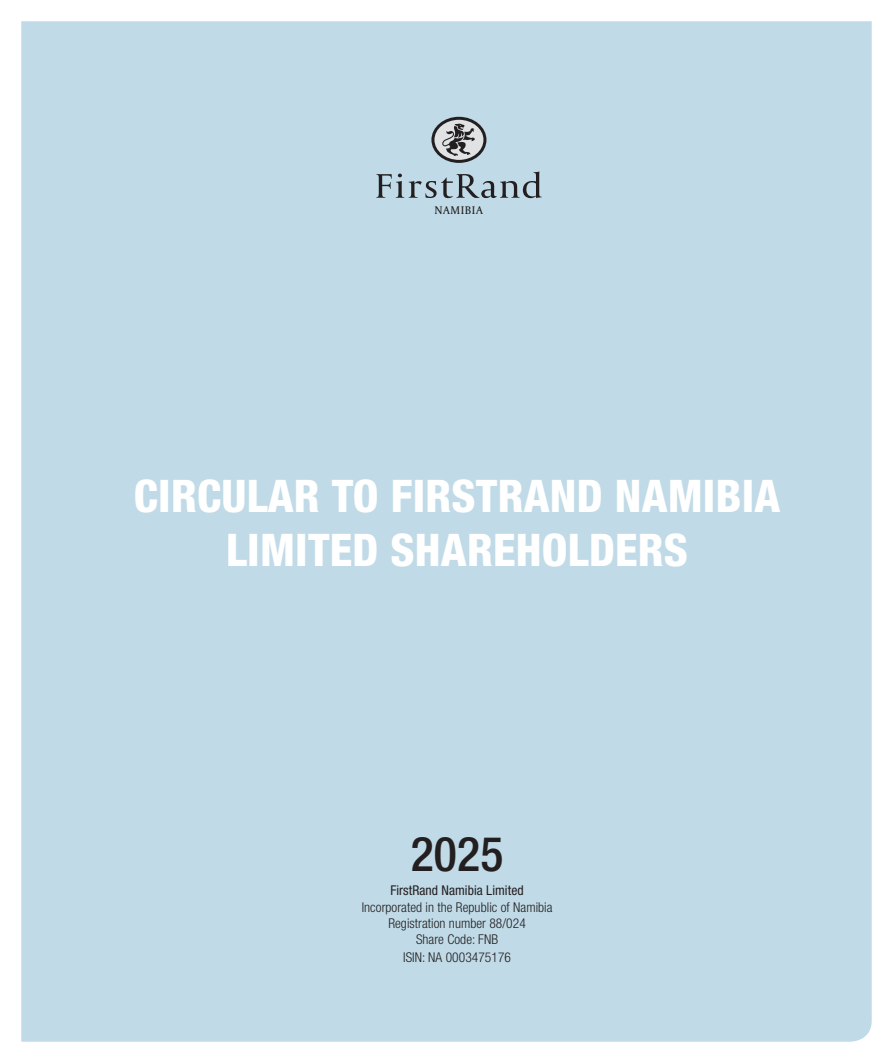
<style>
.page{position:relative;width:893px;height:1063px;background:#fff}
.page>*{position:absolute;margin:0;border:0;box-sizing:border-box;transform-origin:0 0}
.highights{font:500 condensed 48px "Helvetica Neue LT Std";color:#231f20}
.highights-2{font:800 condensed 45px/54px "Helvetica Neue LT Std";letter-spacing:.005em;color:#fff;text-align:center}
.highights-3{font:300 condensed 13.5px "Helvetica Neue LT Std";letter-spacing:.005em;color:#231f20}
.highights-4{font:condensed 13.5px "Helvetica Neue LT Std";letter-spacing:.005em;color:#231f20}
.t1{font:11.25px "Capitolium News 2";letter-spacing:.05em;color:#231f20}
</style>
<div class="page">
<div style="left:21px;top:21px;width:851px;height:1021px;background:#c0dbe7"></div>
<svg style="left:376px;top:171px;width:166px;height:27px;background:#9cafb9"></svg>
<svg style="left:431px;top:117px;width:55px;height:46px;background:#9a9fa3"></svg>
<p class="t1" style="left:434px;top:202px;width:50px">NAMIBIA</p>
<p class="highights-2" style="left:134px;top:468px;width:648px">CIRCULAR TO FIRSTRAND NAMIBIA<br>LIMITED SHAREHOLDERS</p>
<p class="highights" style="left:411px;top:825px;width:94px">2025</p>
<p class="highights-4" style="left:391px;top:883px;width:135px">FirstRand Namibia Limited</p>
<p class="highights-3" style="left:362px;top:899px;width:192px">Incorporated in the Republic of Namibia</p>
<p class="highights-3" style="left:388px;top:915px;width:139px">Registration number 88/024</p>
<p class="highights-3" style="left:416px;top:931px;width:84px">Share Code: FNB</p>
<p class="highights-3" style="left:403px;top:949px;width:109px">ISIN: NA 0003475176</p>
</div>
